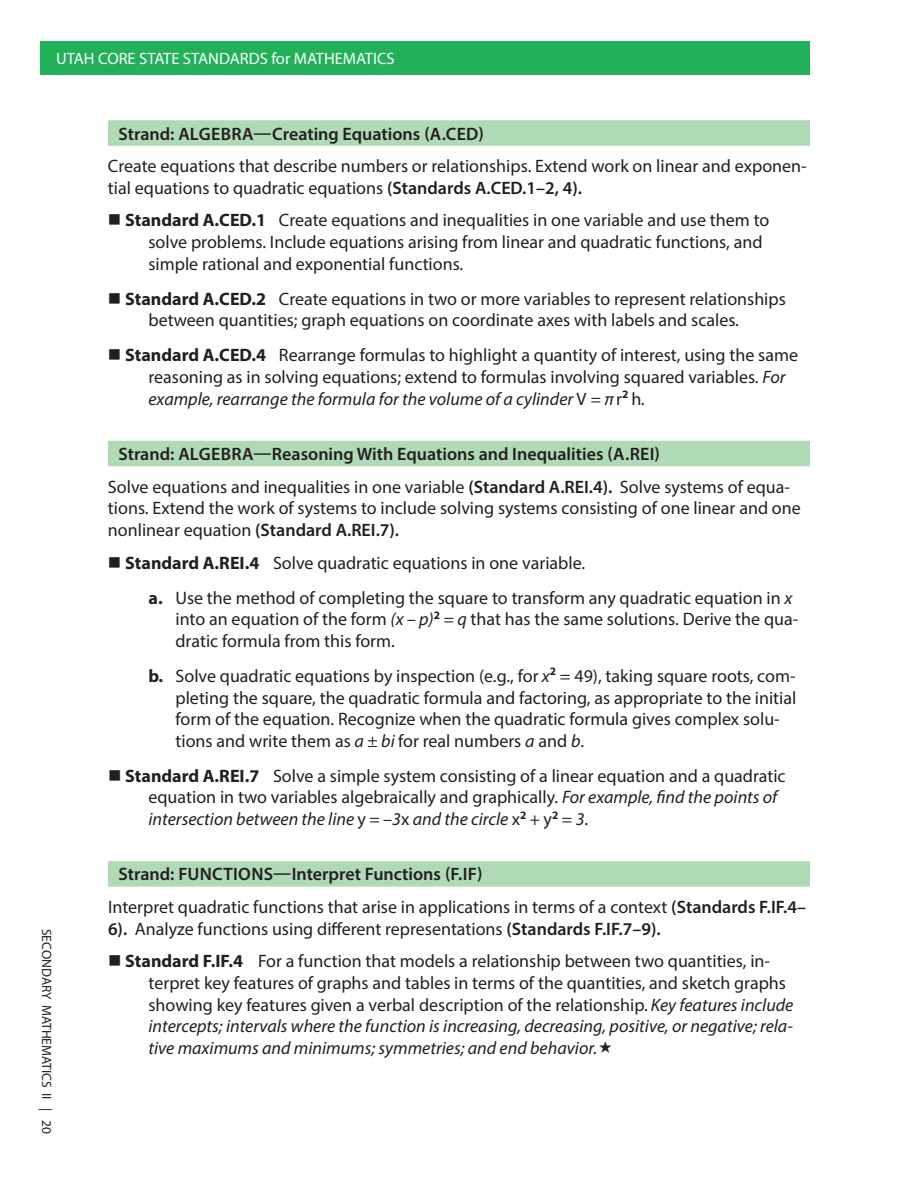
<style>
.page{position:relative;width:918px;height:1188px;background:#fff}
.page>*{position:absolute;margin:0;border:0;box-sizing:border-box;transform-origin:0 0}
.t1{font:18px/21.6px "Myriad Pro";color:#231f20}
.t2{font:italic 18px/21.6px "Myriad Pro";color:#231f20}
.t3{font:600 18px/32.7px "Myriad Pro";color:#231f20}
.t4{font:16.5px "Myriad Pro";color:#fff}
.t5{font:13.5px "Myriad Pro";color:#231f20}
.s1{font-weight:600}
.s2{font-weight:700}
.s3{font-style:italic}
.s4{font-weight:400}
.s5{font-style:normal}
</style>
<div class="page">
<div style="left:40px;top:41px;width:770px;height:34px;background:#21b259"></div>
<div style="left:108px;top:861px;width:702px;height:26px;background:#afdab5"></div>
<div style="left:108px;top:441px;width:702px;height:25px;background:#afdab5"></div>
<div style="left:108px;top:120px;width:702px;height:26px;background:#afdab5"></div>
<p class="t4" style="left:56px;top:48px;width:340px">UTAH CORE STATE STANDARDS for MATHEMATICS</p>
<p class="t5" style="left:55px;top:929px;width:206px;rotate:90deg">SECONDARY MATHEMATICS II | 20</p>
<p class="t3" style="left:118px;top:117px;width:367px">Strand: ALGEBRA—Creating Equations (A.CED)</p>
<p class="t1" style="left:108px;top:155px;width:700px">Create equations that describe numbers or relationships. Extend work on linear and exponen&shy;tial equations to quadratic equations <span class="s1">(Standards A.CED.1–2, 4).</span></p>
<p class="t1" style="left:148px;top:209px;width:622px;text-indent:-23px"><span class="s2">Standard A.CED.1</span> Create equations and inequalities in one variable and use them to solve problems. Include equations arising from linear and quadratic functions, and simple rational and exponential functions.</p>
<p class="t1" style="left:148px;top:288px;width:639px;text-indent:-23px"><span class="s2">Standard A.CED.2</span> Create equations in two or more variables to represent relationships between quantities; graph equations on coordinate axes with labels and scales.</p>
<p class="t1" style="left:148px;top:344px;width:651px;text-indent:-23px"><span class="s2">Standard A.CED.4</span> Rearrange formulas to highlight a quantity of interest, using the same reasoning as in solving equations; extend to formulas involving squared variables. <span class="s3">For example, rearrange the formula for the volume of a cylinder</span> V <span class="s3">= π</span> r<sup>2</sup> h<span class="s3">.</span></p>
<p class="t3" style="left:108px;top:437px;width:683px;text-indent:11px">Strand: ALGEBRA—Reasoning With Equations and Inequalities (A.REI)<br><span class="s4">Solve equations and inequalities in one variable</span> (Standard A.REI.4). <span class="s4">Solve systems of equa-</span></p>
<p class="t1" style="left:108px;top:497px;width:694px">tions. Extend the work of systems to include solving systems consisting of one linear and one nonlinear equation <span class="s1">(Standard A.REI.7).</span></p>
<p class="t1" style="left:148px;top:545px;width:645px;line-height:35.1px;text-indent:-23px"><span class="s2">Standard A.REI.4</span> Solve quadratic equations in one variable.<br><span class="s2">a.</span> Use the method of completing the square to transform any quadratic equation in <span class="s3">x</span></p>
<p class="t1" style="left:175px;top:608px;width:624px">into an equation of the form <span class="s3">(x – p)</span><sup>2</sup> <span class="s3">= q</span> that has the same solutions. Derive the qua&shy;dratic formula from this form.</p>
<p class="t1" style="left:176px;top:665px;width:622px;text-indent:-27px"><span class="s2">b.</span> Solve quadratic equations by inspection (e.g., for <span class="s3">x</span><sup>2</sup> = 49), taking square roots, com&shy;pleting the square, the quadratic formula and factoring, as appropriate to the initial form of the equation. Recognize when the quadratic formula gives complex solu&shy;tions and write them as <span class="s3">a ± bi</span> for real numbers <span class="s3">a</span> and <span class="s3">b</span>.</p>
<p class="t1" style="left:149px;top:765px;width:639px;text-indent:-23px"><span class="s2">Standard A.REI.7</span> Solve a simple system consisting of a linear equation and a quadratic equation in two variables algebraically and graphically. <span class="s3">For example, find the points of intersection between the line</span> y <span class="s3">= –3</span>x <span class="s3">and the circle</span> x<sup>2</sup> <span class="s3">+</span> y<sup>2</sup> <span class="s3">= 3</span>.</p>
<p class="t1" style="left:108px;top:858px;width:700px;line-height:32.7px;text-indent:10px"><span class="s1">Strand: FUNCTIONS—Interpret Functions (F.IF)<br></span>Interpret quadratic functions that arise in applications in terms of a context <span class="s1">(Standards F.IF.4–</span></p>
<p class="t1" style="left:125px;top:912px;width:646px;line-height:32.7px;text-indent:-17px"><span class="s1">6).</span> Analyze functions using different representations <span class="s1">(Standards F.IF.7–9).<br></span><span class="s2">Standard F.IF.4</span> For a function that models a relationship between two quantities, in-</p>
<p class="t2" style="left:148px;top:972px;width:646px"><span class="s5">terpret key features of graphs and tables in terms of the quantities, and sketch graphs showing key features given a verbal description of the relationship.</span> Key features include intercepts; intervals where the function is increasing, decreasing, positive, or negative; rela&shy;tive maximums and minimums; symmetries; and end behavior.</p>
</div>
